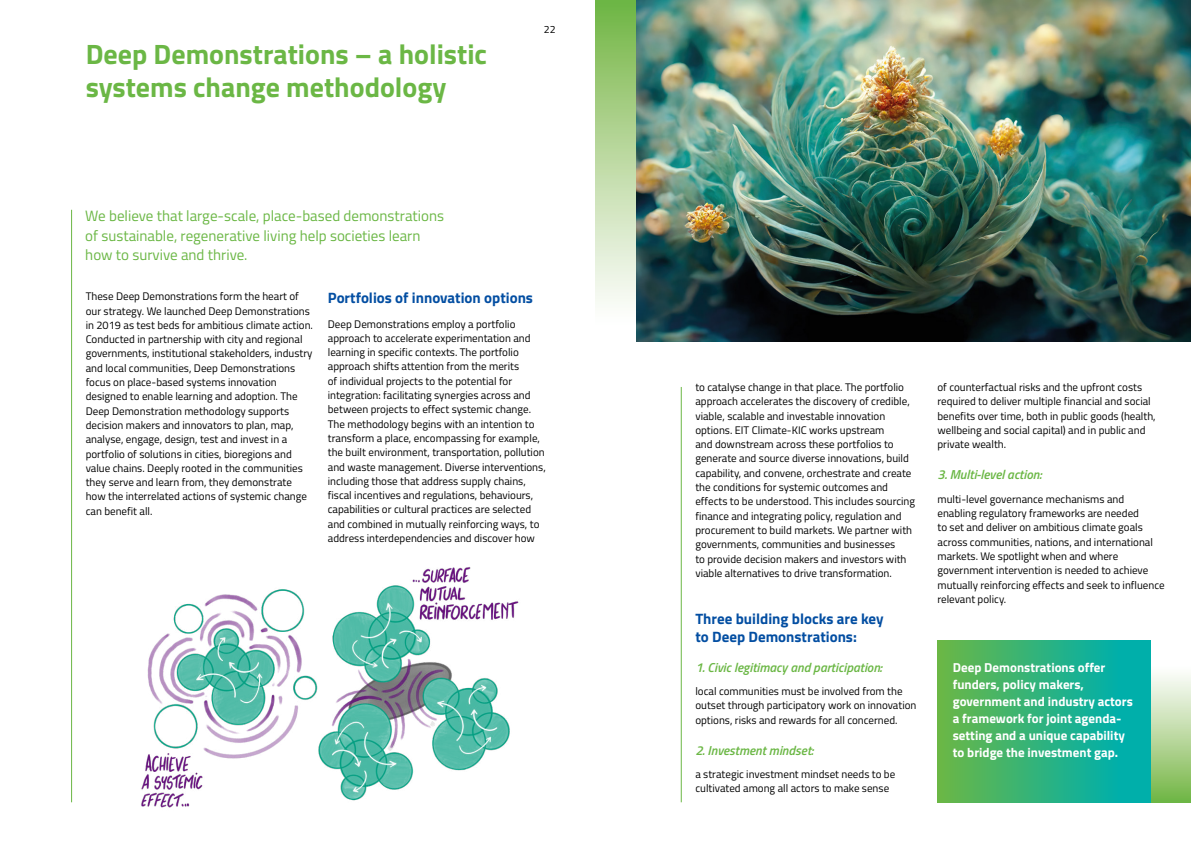
<style>
.page{position:relative;width:1191px;height:842px;background:#fff}
.page>*{position:absolute;margin:0;border:0;box-sizing:border-box;transform-origin:0 0}
.t1{font:700 28px/33.6px "Titillium";color:#6bb745}
.t2{font:15px/19.5px "Titillium";color:#6bb745}
.t3{font:700 15px/18px "Titillium";color:#034ea2}
.t4{font:700 13px/16.9px "Titillium";color:#fff}
.t5{font:italic 600 13px "Titillium";color:#6bb745}
.t6{font:11px/14.3px "Titillium";color:#000}
.t7{font:10.5px "Titillium";color:#000}
</style>
<div class="page">
<hr style="left:71px;top:210px;width:1px;height:592px;background:#6bb745">
<img style="left:141px;top:567px;width:378px;height:241px">
<hr style="left:681px;top:387px;width:1px;height:415px;background:#6bb745">
<img style="left:635px;top:0;width:556px;height:341px">
<div style="left:595px;top:0;width:40px;height:383px;background:linear-gradient(to bottom,#77b749,#fff)"></div>
<div style="left:937px;top:641px;width:214px;height:161px;background:linear-gradient(to right,#6ab746,#00aeb6)"></div>
<div style="left:1151px;top:641px;width:40px;height:161px;background:linear-gradient(to bottom,#fff,#79b74b)"></div>
<h1 class="t1" style="left:86px;top:40px;width:403px">Deep Demonstrations – a holistic systems change methodology</h1>
<h2 class="t2" style="left:85px;top:207px;width:360px">We believe that large-scale, place-based demonstrations of sustainable, regenerative living help societies learn how to survive and thrive.</h2>
<p class="t7" style="left:544px;top:25px;width:13px">22</p>
<p class="t6" style="left:86px;top:290px;width:229px">These Deep Demonstrations form the heart of our strategy. We launched Deep Demonstrations in 2019 as test beds for ambitious climate action.<br>Conducted in partnership with city and regional governments, institutional stakeholders, industry and local communities, Deep Demonstrations focus on place-based systems innovation designed to enable learning and adoption. The Deep Demonstration methodology supports decision makers and innovators to plan, map, analyse, engage, design, test and invest in a portfolio of solutions in cities, bioregions and value chains. Deeply rooted in the communities they serve and learn from, they demonstrate how the interrelated actions of systemic change can benefit all.</p>
<h2 class="t3" style="left:328px;top:291px;width:207px">Portfolios of innovation options</h2>
<p class="t6" style="left:328px;top:318px;width:219px">Deep Demonstrations employ a portfolio approach to accelerate experimentation and learning in specific contexts. The portfolio approach shifts attention from the merits<br>of individual projects to the potential for integration: facilitating synergies across and between projects to effect systemic change.<br>The methodology begins with an intention to transform a place, encompassing for example, the built environment, transportation, pollution and waste management. Diverse interventions, including those that address supply chains, fiscal incentives and regulations, behaviours, capabilities or cultural practices are selected and combined in mutually reinforcing ways, to address interdependencies and discover how</p>
<p class="t6" style="left:695px;top:381px;width:221px">to catalyse change in that place. The portfolio approach accelerates the discovery of credible, viable, scalable and investable innovation options. EIT Climate-KIC works upstream<br>and downstream across these portfolios to generate and source diverse innovations, build capability, and convene, orchestrate and create the conditions for systemic outcomes and effects to be understood. This includes sourcing finance and integrating policy, regulation and procurement to build markets. We partner with governments, communities and businesses<br>to provide decision makers and investors with viable alternatives to drive transformation.</p>
<h2 class="t3" style="left:695px;top:611px;width:190px">Three building blocks are key to Deep Demonstrations:</h2>
<p class="t5" style="left:695px;top:662px;width:188px">1. Civic legitimacy and participation:</p>
<p class="t6" style="left:695px;top:685px;width:223px">local communities must be involved from the outset through participatory work on innovation options, risks and rewards for all concerned.</p>
<p class="t5" style="left:695px;top:745px;width:119px">2. Investment mindset:</p>
<p class="t6" style="left:695px;top:768px;width:201px">a strategic investment mindset needs to be cultivated among all actors to make sense</p>
<p class="t6" style="left:937px;top:381px;width:220px">of counterfactual risks and the upfront costs required to deliver multiple financial and social benefits over time, both in public goods (health, wellbeing and social capital) and in public and private wealth.</p>
<p class="t5" style="left:937px;top:470px;width:106px">3. Multi-level action:</p>
<p class="t6" style="left:937px;top:493px;width:229px">multi-level governance mechanisms and enabling regulatory frameworks are needed<br>to set and deliver on ambitious climate goals across communities, nations, and international markets. We spotlight when and where government intervention is needed to achieve mutually reinforcing effects and seek to influence relevant policy.</p>
<p class="t4" style="left:952px;top:661px;width:181px">Deep Demonstrations offer funders, policy makers, government and industry actors a framework for joint agenda&shy;setting and a unique capability to bridge the investment gap.</p>
</div>
